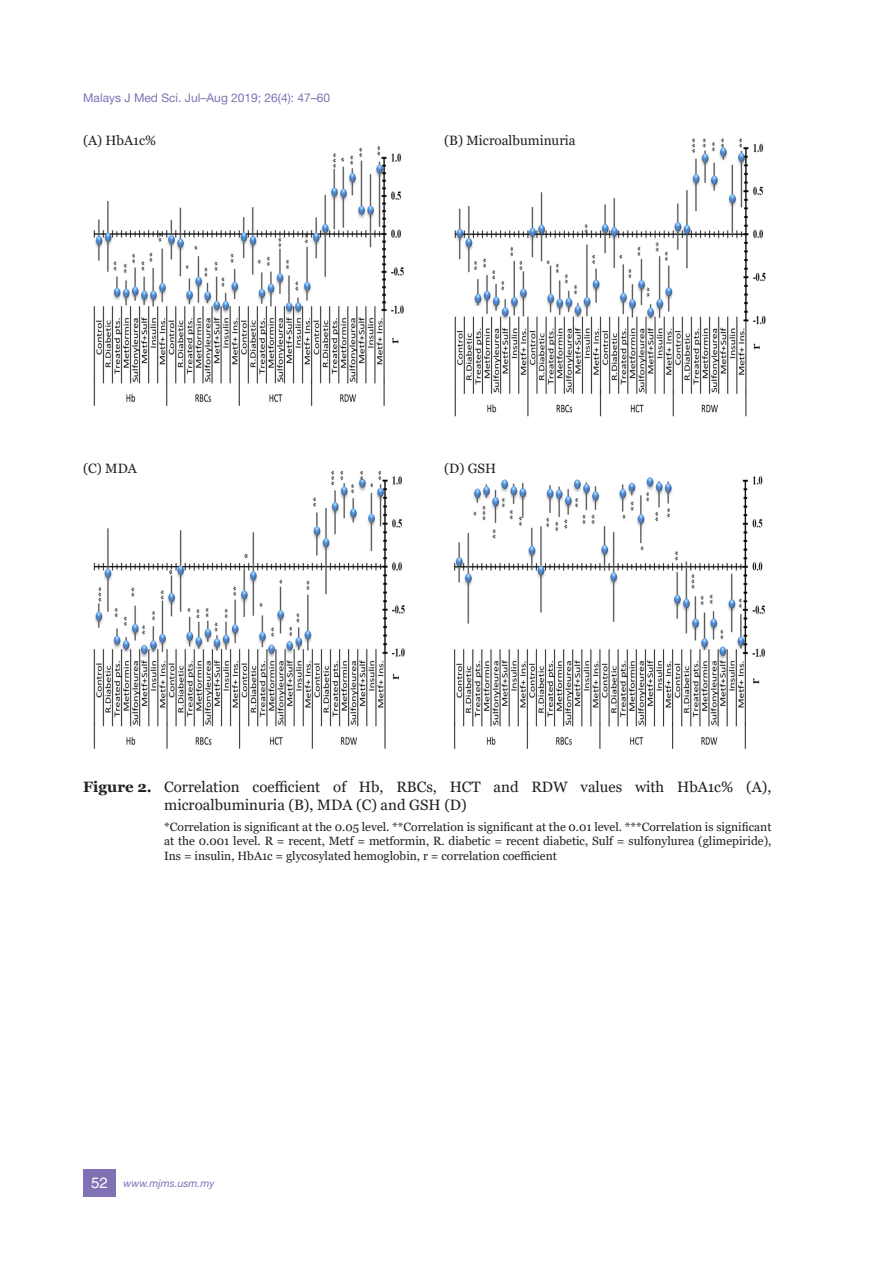
<style>
.page{position:relative;width:893px;height:1263px;background:#fff}
.page>*{position:absolute;margin:0;border:0;box-sizing:border-box;transform-origin:0 0}
.t1{font:15px/18px "Georgia";color:#231f20}
.t2{font:13.5px "Georgia";color:#231f20}
.t3{font:12px/14.4px "Georgia";color:#231f20;text-align:justify}
.t4{font:12px "Helvetica Neue LT Std";color:#7f71b3}
.t5{font:italic 10.5px "Helvetica Neue LT Std";color:#7f71b3}
.s1{font-weight:700}
.s2{font-family:"Helvetica LT Std";font-style:normal;font-size:15px;color:#fff}
</style>
<div class="page">
<div style="left:83px;top:1169px;width:33px;height:27px;background:#7f71b3"></div>
<img style="left:93px;top:138px;width:673px;height:611px">
<p class="t4" style="left:83px;top:91px;width:248px">Malays J Med Sci. Jul–Aug 2019; 26(4): 47–60</p>
<p class="t2" style="left:83px;top:132px;width:75px">(A) HbA1c%</p>
<p class="t2" style="left:444px;top:132px;width:133px">(B) Microalbuminuria</p>
<p class="t2" style="left:83px;top:460px;width:55px">(C) MDA</p>
<p class="t2" style="left:444px;top:460px;width:53px">(D) GSH</p>
<p class="t1" style="left:164px;top:778px;width:609px;text-indent:-81px"><span class="s1">Figure 2.</span> Correlation coefficient of Hb, RBCs, HCT and RDW values with HbA1c% (A), microalbuminuria (B), MDA (C) and GSH (D)</p>
<p class="t3" style="left:164px;top:820px;width:609px">*Correlation is significant at the 0.05 level. **Correlation is significant at the 0.01 level. ***Correlation is significant at the 0.001 level. R = recent, Metf = metformin, R. diabetic = recent diabetic, Sulf = sulfonylurea (glimepiride), Ins = insulin, HbA1c = glycosylated hemoglobin, r = correlation coefficient</p>
<p class="t5" style="left:91px;top:1176px;width:125px"><span class="s2">52</span> www.mjms.usm.my</p>
</div>
